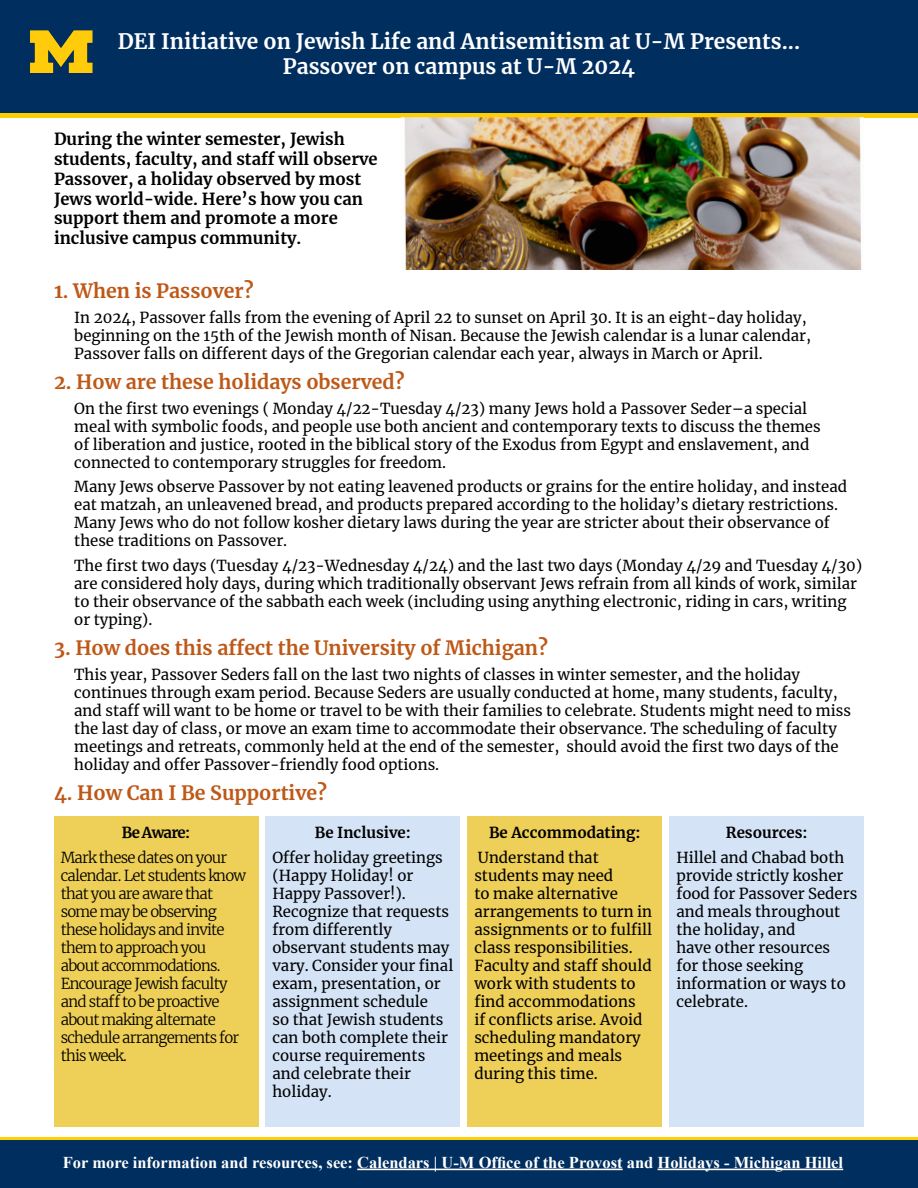
<style>
.page{position:relative;width:918px;height:1188px;background:#fff}
.page>*{position:absolute;margin:0;border:0;box-sizing:border-box;transform-origin:0 0}
.t1{font:700 21px/25.2px "Merriweather";color:#fff;text-align:center}
.t2{font:700 19.5px "Merriweather";color:#be5817}
.t3{font:700 16.5px/19.8px "Merriweather";color:#000}
.t4{font:700 16.5px "Times New Roman";color:#fff}
.t5{font:15px/18px "Merriweather";color:#000}
.t6{font:300 15px/18px "Merriweather";letter-spacing:-.05em;color:#000}
.t7{font:700 15px "Merriweather";color:#000}
</style>
<div class="page">
<div style="left:0;top:1137px;width:918px;height:48px;background:#ffcf01"></div>
<div style="left:0;top:70px;width:918px;height:47px;background:#ffcf01"></div>
<div style="left:0;top:0;width:918px;height:113px;background:#002e5e"></div>
<div style="left:0;top:1140px;width:918px;height:48px;background:#002e5e"></div>
<div style="left:54px;top:816px;width:204px;height:311px;background:#eecf57"></div>
<div style="left:266px;top:816px;width:194px;height:311px;background:#d4e3f5"></div>
<div style="left:468px;top:816px;width:194px;height:311px;background:#eecf57"></div>
<div style="left:670px;top:816px;width:194px;height:311px;background:#d4e3f5"></div>
<hr style="left:357px;top:1169px;width:266px;height:1px;background:#fff">
<hr style="left:658px;top:1169px;width:185px;height:1px;background:#fff">
<img style="left:29px;top:30px;width:64px;height:43px">
<img style="left:401px;top:117px;width:463px;height:153px">
<h1 class="t1" style="left:118px;top:28px;width:684px">DEI Initiative on Jewish Life and Antisemitism at U-M Presents...<br>Passover on campus at U-M 2024</h1>
<p class="t3" style="left:54px;top:129px;width:325px">During the winter semester, Jewish students, faculty, and staff will observe Passover, a holiday observed by most Jews world-wide. Here’s how you can support them and promote a more inclusive campus community.</p>
<h2 class="t2" style="left:54px;top:277px;width:201px">1. When is Passover?</h2>
<p class="t5" style="left:74px;top:308px;width:738px">In 2024, Passover falls from the evening of April 22 to sunset on April 30. It is an eight-day holiday, beginning on the 15th of the Jewish month of Nisan. Because the Jewish calendar is a lunar calendar,<br>Passover falls on different days of the Gregorian calendar each year, always in March or April.</p>
<h2 class="t2" style="left:54px;top:368px;width:352px">2. How are these holidays observed?</h2>
<p class="t5" style="left:74px;top:399px;width:748px">On the first two evenings ( Monday 4/22-Tuesday 4/23) many Jews hold a Passover Seder–a special meal with symbolic foods, and people use both ancient and contemporary texts to discuss the themes of liberation and justice, rooted in the biblical story of the Exodus from Egypt and enslavement, and connected to contemporary struggles for freedom.</p>
<p class="t5" style="left:74px;top:477px;width:774px">Many Jews observe Passover by not eating leavened products or grains for the entire holiday, and instead eat matzah, an unleavened bread, and products prepared according to the holiday’s dietary restrictions.<br>Many Jews who do not follow kosher dietary laws during the year are stricter about their observance of these traditions on Passover.</p>
<p class="t5" style="left:74px;top:556px;width:790px">The first two days (Tuesday 4/23-Wednesday 4/24) and the last two days (Monday 4/29 and Tuesday 4/30) are considered holy days, during which traditionally observant Jews refrain from all kinds of work, similar to their observance of the sabbath each week (including using anything electronic, riding in cars, writing or typing).</p>
<h2 class="t2" style="left:54px;top:635px;width:495px">3. How does this affect the University of Michigan?</h2>
<p class="t5" style="left:74px;top:665px;width:778px">This year, Passover Seders fall on the last two nights of classes in winter semester, and the holiday continues through exam period. Because Seders are usually conducted at home, many students, faculty, and staff will want to be home or travel to be with their families to celebrate. Students might need to miss the last day of class, or move an exam time to accommodate their observance. The scheduling of faculty meetings and retreats, commonly held at the end of the semester, should avoid the first two days of the holiday and offer Passover-friendly food options.</p>
<h2 class="t2" style="left:54px;top:779px;width:275px">4. How Can I Be Supportive?</h2>
<p class="t7" style="left:122px;top:822px;width:70px">Be Aware:</p>
<p class="t6" style="left:61px;top:848px;width:187px">Mark these dates on your calendar. Let students know that you are aware that some may be observing these holidays and invite them to approach you about accommodations.<br>Encourage Jewish faculty and staff to be proactive about making alternate schedule arrangements for this week.</p>
<p class="t7" style="left:315px;top:822px;width:98px">Be Inclusive:</p>
<p class="t5" style="left:272px;top:848px;width:182px">Offer holiday greetings (Happy Holiday! or<br>Happy Passover!).<br>Recognize that requests from differently observant students may vary. Consider your final exam, presentation, or assignment schedule<br>so that Jewish students can both complete their course requirements and celebrate their holiday.</p>
<p class="t7" style="left:489px;top:822px;width:153px">Be Accommodating:</p>
<p class="t5" style="left:474px;top:848px;width:179px">Understand that students may need<br>to make alternative arrangements to turn in assignments or to fulfill class responsibilities.<br>Faculty and staff should work with students to find accommodations<br>if conflicts arise. Avoid scheduling mandatory meetings and meals during this time.</p>
<p class="t7" style="left:726px;top:822px;width:83px">Resources:</p>
<p class="t5" style="left:676px;top:848px;width:182px">Hillel and Chabad both provide strictly kosher food for Passover Seders and meals throughout the holiday, and<br>have other resources<br>for those seeking information or ways to celebrate.</p>
<p class="t4" style="left:63px;top:1151px;width:782px">For more information and resources, see: Calendars | U-M Office of the Provost and Holidays - Michigan Hillel</p>
</div>
